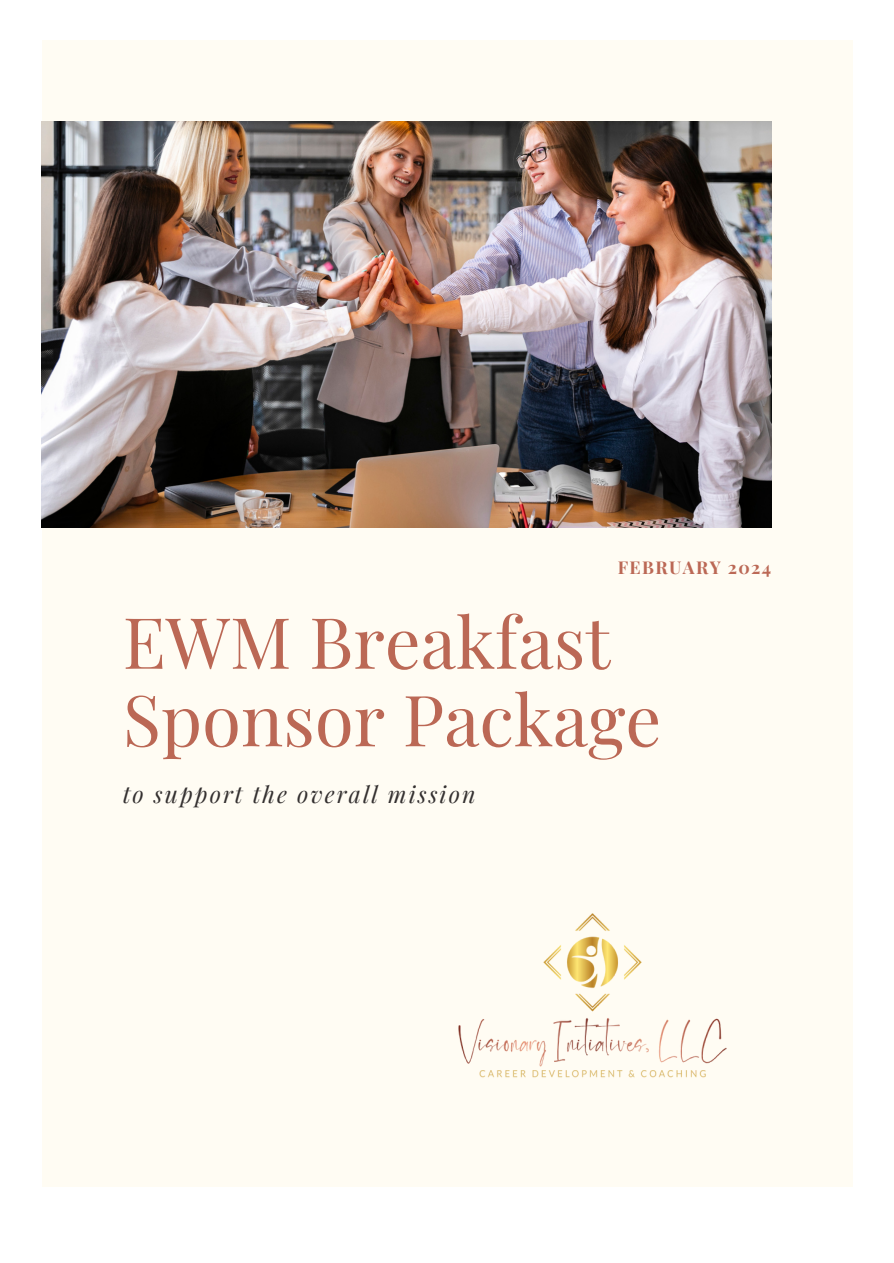
<style>
.page{position:relative;width:894px;height:1263px;background:#fff}
.page>*{position:absolute;margin:0;border:0;box-sizing:border-box;transform-origin:0 0}
.t1{font:70.8px/77.6px "Playfair Display";color:#bb6855}
.t2{font:italic 23.1px "Playfair Display";letter-spacing:.09em;color:#343030}
.t3{font:700 17.7px "Playfair Display";letter-spacing:.08em;color:#bb6855}
</style>
<div class="page">
<div style="left:42px;top:40px;width:810px;height:1147px;background:#fffcf3"></div>
<img style="left:42px;top:122px;width:729px;height:406px">
<img style="left:458px;top:913px;width:269px;height:165px">
<p class="t3" style="left:617px;top:555px;width:155px">FEBRUARY 2024</p>
<p class="t1" style="left:123px;top:601px;width:540px">EWM Breakfast<br>Sponsor Package</p>
<p class="t2" style="left:123px;top:778px;width:354px">to support the overall mission</p>
</div>
